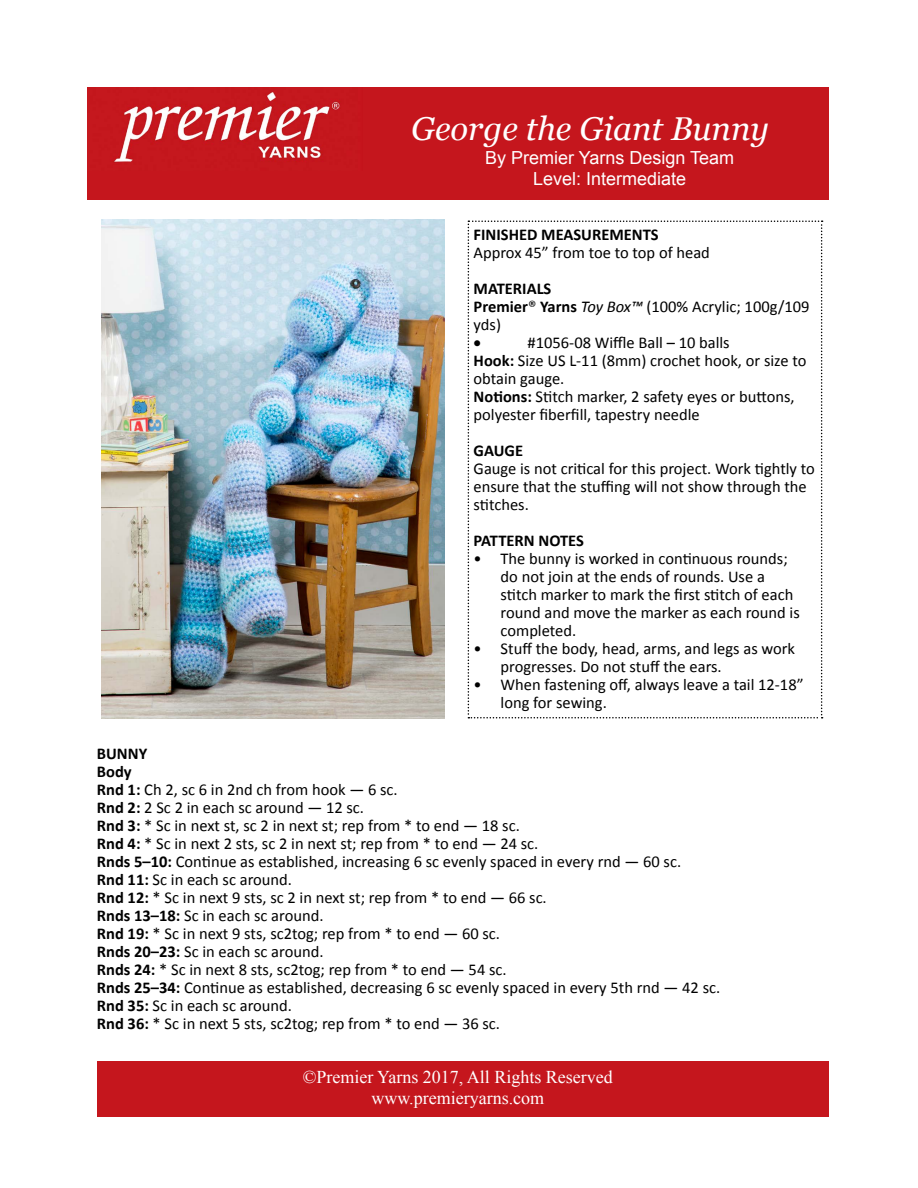
<style>
.page{position:relative;width:918px;height:1188px;background:#fff}
.page>*{position:absolute;margin:0;border:0;box-sizing:border-box;transform-origin:0 0}
.t1{font:italic 33px "Georgia";color:#fff}
.t2{font:18px/21.6px "Times New Roman";color:#fff;text-align:center}
.t3{font:18px/21.6px "Arial";color:#fff;text-align:center}
.t4{font:16.5px/18px "Calibri";color:#000}
.t5{font:700 16.5px "Calibri";color:#000}
.t6{font:16.5px "Symbol";color:#000}
.s1{font-weight:700}
.s2{font-style:italic}
</style>
<div class="page">
<div style="left:87px;top:87px;width:742px;height:113px;background:#c5161d"></div>
<img style="left:114px;top:92px;width:226px;height:70px">
<img style="left:102px;top:220px;width:342px;height:498px">
<div style="left:97px;top:1061px;width:732px;height:56px;background:#c5161d"></div>
<svg style="left:468px;top:220px;width:355px;height:498px"></svg>
<h1 class="t1" style="left:411px;top:110px;width:359px">George the Giant Bunny</h1>
<p class="t3" style="left:485px;top:147px;width:251px">By Premier Yarns Design Team<br>Level: Intermediate</p>
<p class="t5" style="left:474px;top:224px;width:187px">FINISHED MEASUREMENTS</p>
<p class="t4" style="left:474px;top:244px;width:238px">Approx 45” from toe to top of head</p>
<p class="t4" style="left:474px;top:280px;width:337px"><span class="s1">MATERIALS<br>Premier</span>® <span class="s1">Yarns</span> <span class="s2">Toy Box™</span> (100% Acrylic; 100g/109 yds)</p>
<p class="t6" style="left:474px;top:331px;width:9px">•</p>
<p class="t4" style="left:474px;top:334px;width:334px;text-indent:54px">#1056-08 Wiffle Ball – 10 balls<br><span class="s1">Hook:</span> Size US L-11 (8mm) crochet hook, or size to obtain gauge.<br><span class="s1">Notions:</span> Stitch marker, 2 safety eyes or buttons, polyester fiberfill, tapestry needle</p>
<p class="t5" style="left:474px;top:440px;width:51px">GAUGE</p>
<p class="t4" style="left:474px;top:460px;width:343px">Gauge is not critical for this project. Work tightly to ensure that the stuffing will not show through the stitches.</p>
<p class="t5" style="left:474px;top:530px;width:112px">PATTERN NOTES</p>
<p class="t4" style="left:501px;top:550px;width:301px;text-indent:-27px">• The bunny is worked in continuous rounds; do not join at the ends of rounds. Use a stitch marker to mark the first stitch of each round and move the marker as each round is completed.</p>
<p class="t4" style="left:501px;top:640px;width:296px;text-indent:-27px">• Stuff the body, head, arms, and legs as work progresses. Do not stuff the ears.</p>
<p class="t4" style="left:501px;top:676px;width:304px;text-indent:-27px">• When fastening off, always leave a tail 12-18” long for sewing.</p>
<p class="t4" style="left:97px;top:745px;width:625px"><span class="s1">BUNNY<br>Body<br>Rnd 1:</span> Ch 2, sc 6 in 2nd ch from hook — 6 sc.<br><span class="s1">Rnd 2:</span> 2 Sc 2 in each sc around — 12 sc.<br><span class="s1">Rnd 3:</span> * Sc in next st, sc 2 in next st; rep from * to end — 18 sc.<br><span class="s1">Rnd 4:</span> * Sc in next 2 sts, sc 2 in next st; rep from * to end — 24 sc.<br><span class="s1">Rnds 5–10:</span> Continue as established, increasing 6 sc evenly spaced in every rnd — 60 sc.<br><span class="s1">Rnd 11:</span> Sc in each sc around.<br><span class="s1">Rnd 12:</span> * Sc in next 9 sts, sc 2 in next st; rep from * to end — 66 sc.<br><span class="s1">Rnds 13–18:</span> Sc in each sc around.<br><span class="s1">Rnd 19:</span> * Sc in next 9 sts, sc2tog; rep from * to end — 60 sc.<br><span class="s1">Rnds 20–23:</span> Sc in each sc around.<br><span class="s1">Rnds 24:</span> * Sc in next 8 sts, sc2tog; rep from * to end — 54 sc.<br><span class="s1">Rnds 25–34:</span> Continue as established, decreasing 6 sc evenly spaced in every 5th rnd — 42 sc.<br><span class="s1">Rnd 35:</span> Sc in each sc around.<br><span class="s1">Rnd 36:</span> * Sc in next 5 sts, sc2tog; rep from * to end — 36 sc.</p>
<p class="t2" style="left:303px;top:1065px;width:312px">©Premier Yarns 2017, All Rights Reserved www.premieryarns.com</p>
</div>
